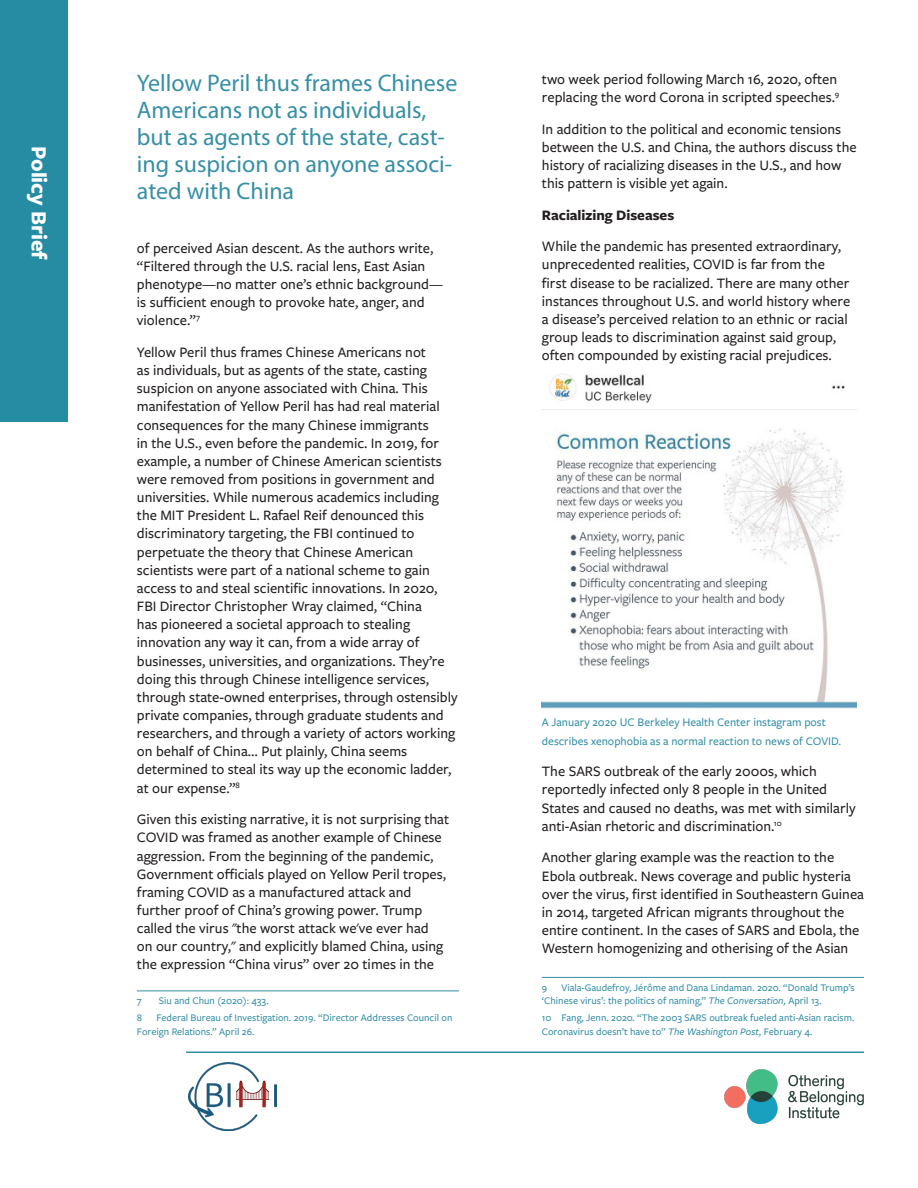
<style>
.page{position:relative;width:918px;height:1188px;background:#fff}
.page>*{position:absolute;margin:0;border:0;box-sizing:border-box;transform-origin:0 0}
.Paragraph_Style_2{font:24px/27px "Myriad Pro";color:#368fa6}
.Inside_Cover_Names{font:700 22.5px "Freight Sans Pro";color:#fff}
.t1{font:500 15px/18.1px "Freight Sans Pro";color:#231f20}
.t2{font:700 15px "Freight Sans Pro";color:#231f20}
.t3{font:500 12px/18.1px "Freight Sans Pro";color:#368fa6}
.footnote{font:500 10.5px/13.5px "Freight Sans Pro";color:#368fa6}
.s1{font-style:italic}
</style>
<div class="page">
<hr style="left:186px;top:1052px;width:678px;height:1px;background:#368fa6">
<div style="left:0;top:0;width:68px;height:422px;background:#258ca3"></div>
<img style="left:189px;top:1063px;width:88px;height:67px">
<hr style="left:137px;top:991px;width:322px;height:1px;background:#368fa6">
<hr style="left:542px;top:977px;width:322px;height:1px;background:#368fa6">
<img style="left:542px;top:374px;width:315px;height:335px">
<img style="left:725px;top:1070px;width:139px;height:53px">
<p class="Inside_Cover_Names" style="left:55px;top:146px;width:116px;rotate:90deg">Policy Brief</p>
<p class="Paragraph_Style_2" style="left:137px;top:70px;width:322px">Yellow Peril thus frames Chinese<br>Americans not as individuals, but as agents of the state, cast&shy;ing suspicion on anyone associ&shy;ated with China</p>
<p class="t1" style="left:137px;top:238px;width:308px">of perceived Asian descent. As the authors write, “Filtered through the U.S. racial lens, East Asian phenotype—no matter one’s ethnic background— is sufficient enough to provoke hate, anger, and violence.”<sup>7</sup></p>
<p class="t1" style="left:137px;top:342px;width:322px">Yellow Peril thus frames Chinese Americans not<br>as individuals, but as agents of the state, casting suspicion on anyone associated with China. This manifestation of Yellow Peril has had real material consequences for the many Chinese immigrants<br>in the U.S., even before the pandemic. In 2019, for example, a number of Chinese American scientists were removed from positions in government and universities. While numerous academics including the MIT President L. Rafael Reif denounced this discriminatory targeting, the FBI continued to perpetuate the theory that Chinese American scientists were part of a national scheme to gain access to and steal scientific innovations. In 2020, FBI Director Christopher Wray claimed, “China<br>has pioneered a societal approach to stealing innovation any way it can, from a wide array of businesses, universities, and organizations. They’re doing this through Chinese intelligence services, through state-owned enterprises, through ostensibly private companies, through graduate students and researchers, and through a variety of actors working on behalf of China… Put plainly, China seems determined to steal its way up the economic ladder, at our expense.”<sup>8</sup></p>
<p class="t1" style="left:137px;top:810px;width:314px">Given this existing narrative, it is not surprising that COVID was framed as another example of Chinese aggression. From the beginning of the pandemic, Government officials played on Yellow Peril tropes, framing COVID as a manufactured attack and further proof of China’s growing power. Trump called the virus "the worst attack we've ever had<br>on our country," and explicitly blamed China, using the expression “China virus” over 20 times in the</p>
<p class="footnote" style="left:137px;top:994px;width:6px">7</p>
<p class="footnote" style="left:159px;top:994px;width:111px">Siu and Chun (2020): 433.</p>
<p class="footnote" style="left:137px;top:1011px;width:7px">8</p>
<p class="footnote" style="left:137px;top:1011px;width:317px;text-indent:19px">Federal Bureau of Investigation. 2019. “Director Addresses Council on<br>Foreign Relations.” April 26.</p>
<p class="t1" style="left:542px;top:69px;width:299px">two week period following March 16, 2020, often replacing the word Corona in scripted speeches.<sup>9</sup></p>
<p class="t1" style="left:542px;top:119px;width:316px">In addition to the political and economic tensions between the U.S. and China, the authors discuss the history of racializing diseases in the U.S., and how this pattern is visible yet again.</p>
<p class="t2" style="left:542px;top:204px;width:134px">Racializing Diseases</p>
<p class="t1" style="left:542px;top:237px;width:310px">While the pandemic has presented extraordinary, unprecedented realities, COVID is far from the first disease to be racialized. There are many other instances throughout U.S. and world history where a disease’s perceived relation to an ethnic or racial group leads to discrimination against said group, often compounded by existing racial prejudices.</p>
<p class="t3" style="left:542px;top:713px;width:301px">A January 2020 UC Berkeley Health Center instagram post describes xenophobia as a normal reaction to news of COVID.</p>
<p class="t1" style="left:542px;top:762px;width:315px">The SARS outbreak of the early 2000s, which reportedly infected only 8 people in the United States and caused no deaths, was met with similarly anti-Asian rhetoric and discrimination.<sup>10</sup></p>
<p class="t1" style="left:542px;top:848px;width:324px">Another glaring example was the reaction to the Ebola outbreak. News coverage and public hysteria over the virus, first identified in Southeastern Guinea in 2014, targeted African migrants throughout the entire continent. In the cases of SARS and Ebola, the Western homogenizing and otherising of the Asian</p>
<p class="footnote" style="left:542px;top:980px;width:7px">9</p>
<p class="footnote" style="left:542px;top:980px;width:314px;text-indent:19px">Viala-Gaudefroy, Jérôme and Dana Lindaman. 2020. “Donald Trump’s ‘Chinese virus’: the politics of naming,” <span class="s1">The Conversation,</span> April 13.</p>
<p class="footnote" style="left:542px;top:1011px;width:314px">10 Fang, Jenn. 2020. “The 2003 SARS outbreak fueled anti-Asian racism.<br>Coronavirus doesn’t have to” <span class="s1">The Washington Post,</span> February 4.</p>
</div>
